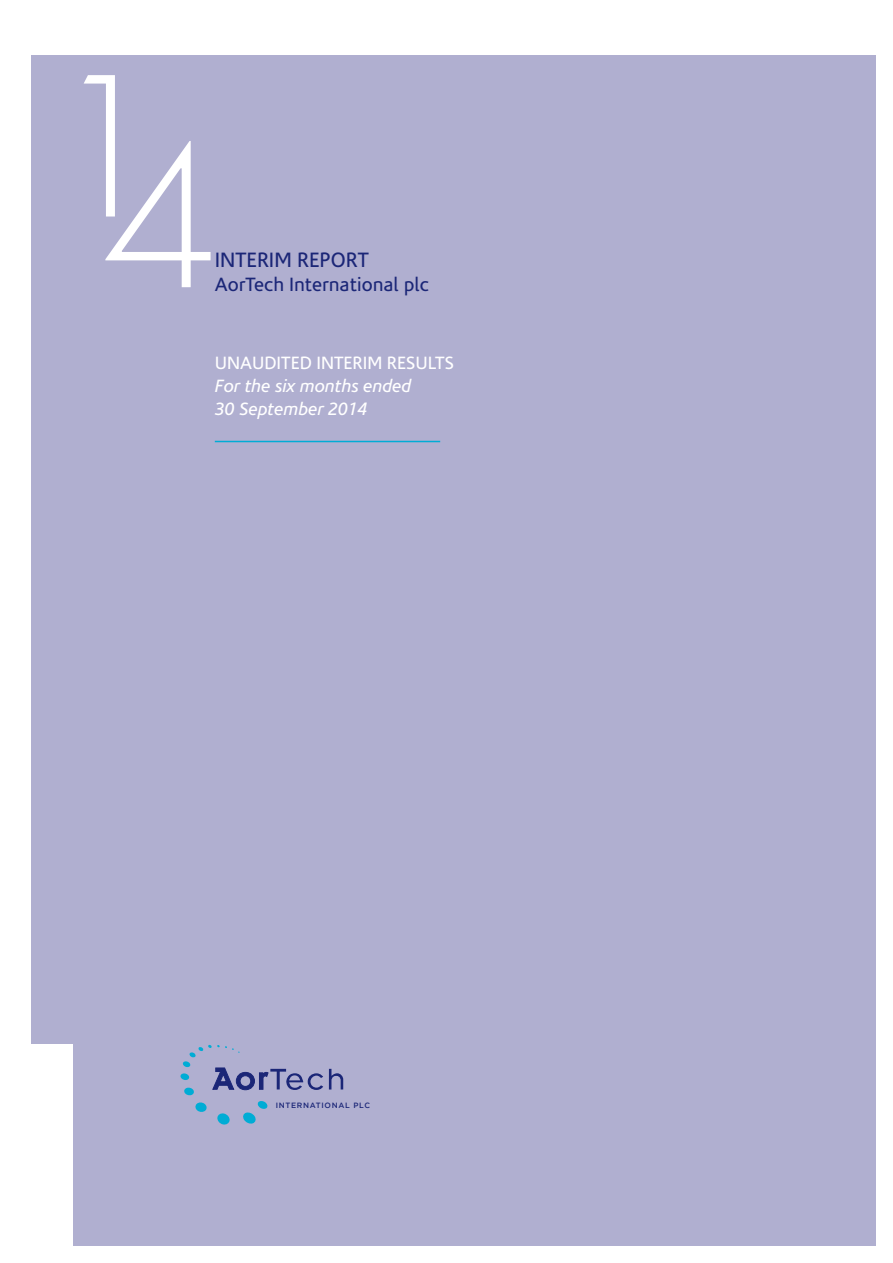
<style>
.page{position:relative;width:893px;height:1263px;background:#fff}
.page>*{position:absolute;margin:0;border:0;box-sizing:border-box;transform-origin:0 0}
.t1{font:21px "Corisande";color:#1b2677}
.t2{font:19.5px "Corisande";color:#1b2677}
.t3{font:italic 18px/23.4px "Corisande";color:#fff}
.t4{font:18px "Corisande";color:#fff}
.t5{font:500 7.65px "Gotham";letter-spacing:.09em;color:#1b2677}
</style>
<div class="page">
<div style="left:31px;top:55px;width:845px;height:1191px;background:#b0afd0"></div>
<svg style="left:84px;top:75px;width:127px;height:212px"></svg>
<hr style="left:215px;top:441px;width:225px;height:1px;background:#00acd5">
<div style="left:17px;top:1045px;width:55px;height:201px;background:#fff"></div>
<svg style="left:329px;top:1069px;width:14px;height:20px"></svg>
<svg style="left:180px;top:1073px;width:9px;height:7px"></svg>
<svg style="left:183px;top:1045px;width:140px;height:79px"></svg>
<p class="t1" style="left:215px;top:249px;width:155px">INTERIM REPORT</p>
<p class="t2" style="left:215px;top:273px;width:216px">AorTech International plc</p>
<p class="t4" style="left:215px;top:353px;width:241px">UNAUDITED INTERIM RESULTS</p>
<p class="t3" style="left:215px;top:375px;width:198px">For the six months ended<br>30 September 2014</p>
<p class="t5" style="left:276px;top:1101px;width:96px">INTERNATIONAL PLC</p>
</div>
